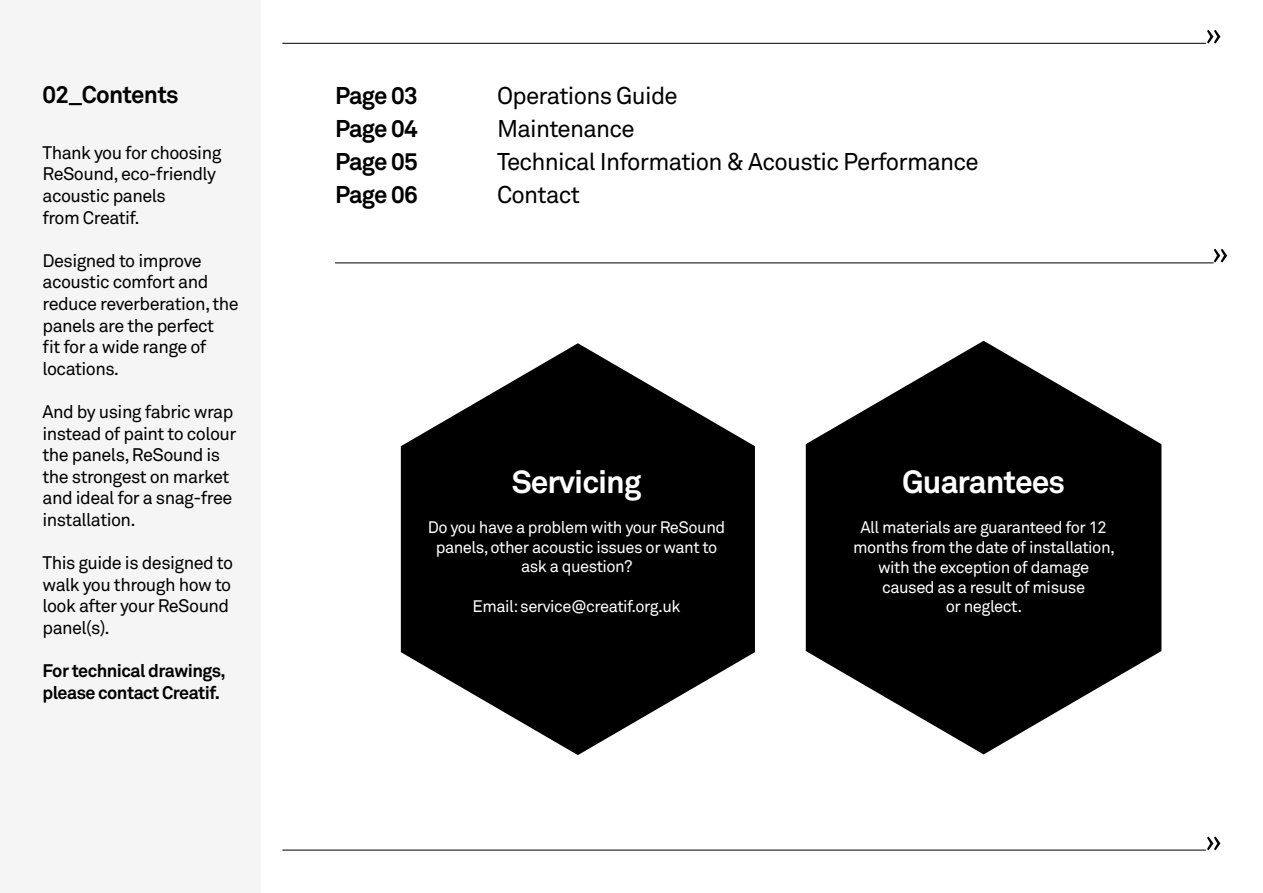
<style>
.page{position:relative;width:1263px;height:893px;background:#fff}
.page>*{position:absolute;margin:0;border:0;box-sizing:border-box;transform-origin:0 0}
.t1{font:31.8px "SBC Akkurat Bold Pro";letter-spacing:-.03em;color:#fff}
.t2{font:31.65px "SBC Akkurat Bold Pro";letter-spacing:-.03em;color:#fff}
.t3{font:24px "SBC Akkurat Pro";letter-spacing:-.03em;color:#000}
.t4{font:24px "SBC Akkurat Bold Pro";letter-spacing:-.03em;color:#000}
.t5{font:18px/21.6px "SBC Akkurat Pro";letter-spacing:-.03em;color:#000}
.t6{font:18px/21.6px "SBC Akkurat Bold Pro";letter-spacing:-.03em;color:#000}
.t7{font:16.5px/20px "SBC Akkurat Pro";letter-spacing:-.03em;color:#fff;text-align:center}
</style>
<div class="page">
<div style="left:0;top:0;width:261px;height:893px;background:#f5f5f5"></div>
<svg style="left:1207px;top:30px;width:13px;height:14px"></svg>
<hr style="left:282px;top:43px;width:924px;height:1px;background:#000">
<svg style="left:1207px;top:836px;width:13px;height:14px"></svg>
<hr style="left:282px;top:850px;width:924px;height:1px;background:#000">
<svg style="left:806px;top:341px;width:355px;height:413px;fill:#000"></svg>
<svg style="left:401px;top:343px;width:354px;height:412px;fill:#000"></svg>
<hr style="left:335px;top:262px;width:879px;height:1px;background:#000">
<svg style="left:1214px;top:249px;width:13px;height:13px"></svg>
<h3 class="t4" style="left:43px;top:79px;width:138px">02_Contents</h3>
<p class="t5" style="left:43px;top:142px;width:180px">Thank you for choosing<br>ReSound, eco-friendly acoustic panels<br>from Creatif.</p>
<p class="t5" style="left:43px;top:250px;width:198px">Designed to improve acoustic comfort and reduce reverberation, the panels are the perfect<br>fit for a wide range of locations.</p>
<p class="t5" style="left:43px;top:401px;width:195px">And by using fabric wrap instead of paint to colour the panels, ReSound is the strongest on market and ideal for a snag-free installation.</p>
<p class="t5" style="left:43px;top:553px;width:192px">This guide is designed to walk you through how to look after your ReSound panel(s).</p>
<p class="t6" style="left:43px;top:660px;width:185px">For technical drawings, please contact Creatif.</p>
<h3 class="t4" style="left:335px;top:80px;width:84px">Page 03</h3>
<h3 class="t3" style="left:497px;top:82px;width:182px">Operations Guide</h3>
<h3 class="t4" style="left:335px;top:114px;width:84px">Page 04</h3>
<h3 class="t3" style="left:497px;top:115px;width:139px">Maintenance</h3>
<h3 class="t4" style="left:335px;top:147px;width:84px">Page 05</h3>
<h3 class="t3" style="left:497px;top:148px;width:483px">Technical Information &amp; Acoustic Performance</h3>
<h3 class="t4" style="left:335px;top:180px;width:84px">Page 06</h3>
<h3 class="t3" style="left:497px;top:181px;width:84px">Contact</h3>
<h2 class="t2" style="left:512px;top:462px;width:131px">Servicing</h2>
<p class="t7" style="left:428px;top:517px;width:299px">Do you have a problem with your ReSound panels, other acoustic issues or want to ask a question?</p>
<p class="t7" style="left:473px;top:597px;width:209px">Email: service@creatif.org.uk</p>
<h1 class="t1" style="left:902px;top:462px;width:164px">Guarantees</h1>
<p class="t7" style="left:853px;top:518px;width:264px">All materials are guaranteed for 12 months from the date of installation, with the exception of damage caused as a result of misuse<br>or neglect.</p>
</div>
